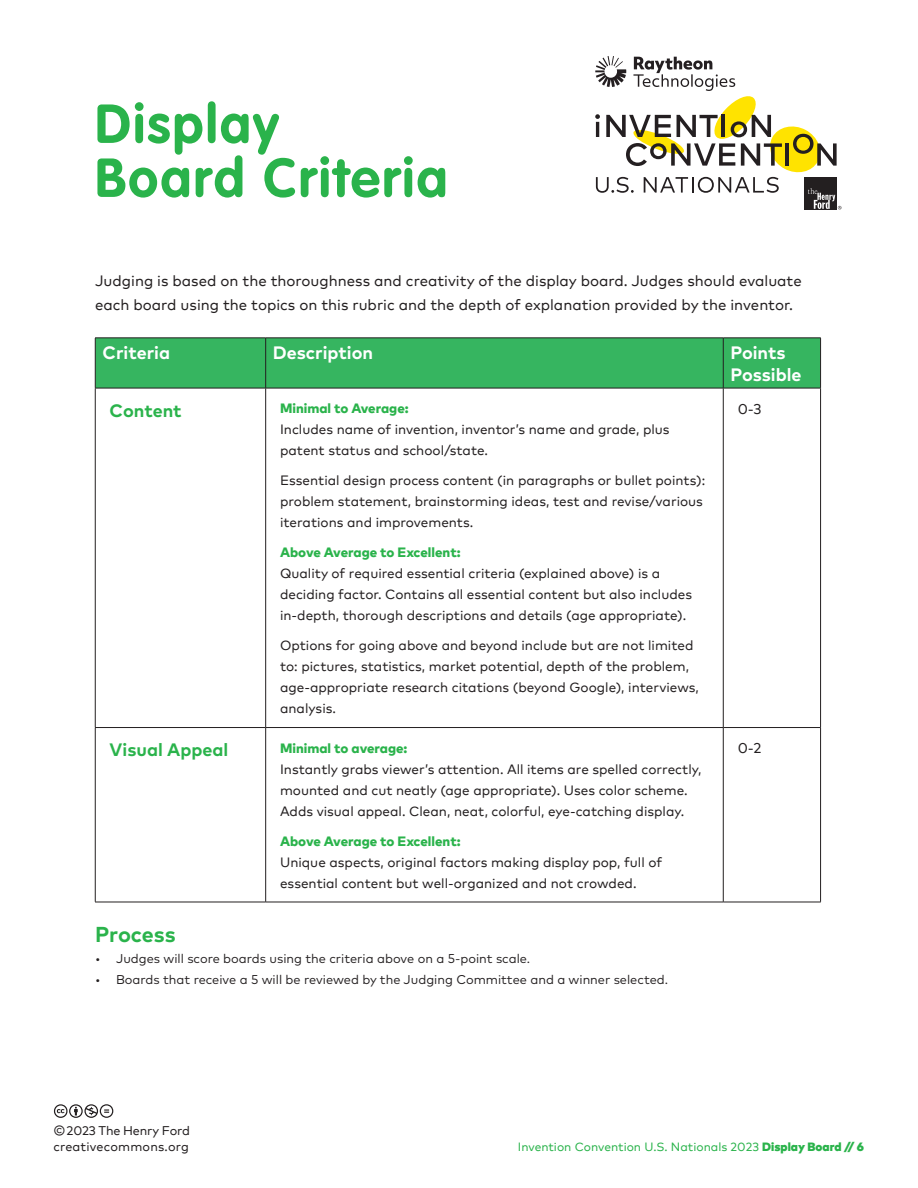
<style>
.page{position:relative;width:918px;height:1188px;background:#fff}
.page>*{position:absolute;margin:0;border:0;box-sizing:border-box;transform-origin:0 0}
.t1{font:54px/54px "VAG Rounded Bold";letter-spacing:.04em;color:#2ab34b}
.t2{font:700 21.6px "Mark Pro";letter-spacing:-.005em;color:#2ab34b}
.t3{font:700 18px/21.6px "Mark Pro";color:#fff}
.t4{font:700 18px "Mark Pro";color:#2ab34b}
.t5{font:15px/24px "Mark Pro";color:#231f20}
.t6{font:14.4px "Mark Pro";color:#231f20}
.t7{font:13.5px/21px "Mark Pro";color:#231f20}
.t8{font:12.75px "Mark Pro";color:#231f20}
.t9{font:12.6px/15.1px "Mark Pro";letter-spacing:.01em;color:#231f20}
.t10{font:12px "Mark Pro";color:#2ab34b}
.s1{font-weight:800;color:#2ab34b}
.s2{font-weight:900}
</style>
<div class="page">
<svg style="left:54px;top:1104px;width:59px;height:14px"></svg>
<div style="left:96px;top:339px;width:724px;height:49px;background:#36b560"></div>
<hr style="left:95px;top:338px;width:171px;height:1px;background:#231f20">
<hr style="left:95px;top:338px;width:1px;height:50px;background:#231f20">
<hr style="left:266px;top:338px;width:457px;height:1px;background:#231f20">
<hr style="left:265px;top:338px;width:1px;height:50px;background:#231f20">
<hr style="left:723px;top:338px;width:98px;height:1px;background:#231f20">
<hr style="left:723px;top:338px;width:1px;height:50px;background:#231f20">
<hr style="left:820px;top:338px;width:1px;height:50px;background:#231f20">
<hr style="left:95px;top:388px;width:171px;height:1px;background:#231f20">
<hr style="left:95px;top:388px;width:1px;height:339px;background:#231f20">
<hr style="left:266px;top:388px;width:457px;height:1px;background:#231f20">
<hr style="left:265px;top:388px;width:1px;height:339px;background:#231f20">
<hr style="left:723px;top:388px;width:98px;height:1px;background:#231f20">
<hr style="left:723px;top:388px;width:1px;height:339px;background:#231f20">
<hr style="left:820px;top:388px;width:1px;height:339px;background:#231f20">
<hr style="left:95px;top:727px;width:171px;height:1px;background:#231f20">
<hr style="left:95px;top:728px;width:1px;height:174px;background:#231f20">
<hr style="left:266px;top:727px;width:457px;height:1px;background:#231f20">
<hr style="left:265px;top:728px;width:1px;height:174px;background:#231f20">
<hr style="left:723px;top:727px;width:98px;height:1px;background:#231f20">
<hr style="left:723px;top:728px;width:1px;height:174px;background:#231f20">
<hr style="left:820px;top:728px;width:1px;height:174px;background:#231f20">
<hr style="left:95px;top:902px;width:171px;height:1px;background:#231f20">
<hr style="left:266px;top:902px;width:457px;height:1px;background:#231f20">
<hr style="left:723px;top:902px;width:98px;height:1px;background:#231f20">
<svg style="left:595px;top:56px;width:247px;height:154px"></svg>
<p class="t1" style="left:95px;top:96px;width:354px">Display<br>Board Criteria</p>
<p class="t5" style="left:95px;top:268px;width:708px">Judging is based on the thoroughness and creativity of the display board. Judges should evaluate each board using the topics on this rubric and the depth of explanation provided by the inventor.</p>
<p class="t3" style="left:102px;top:341px;width:69px">Criteria</p>
<p class="t3" style="left:273px;top:341px;width:102px">Description</p>
<p class="t3" style="left:730px;top:341px;width:73px">Points<br>Possible</p>
<p class="t4" style="left:110px;top:397px;width:73px">Content</p>
<p class="t7" style="left:280px;top:397px;width:391px"><span class="s1">Minimal to Average:<br></span>Includes name of invention, inventor’s name and grade, plus patent status and school/state.</p>
<p class="t7" style="left:280px;top:469px;width:427px">Essential design process content (in paragraphs or bullet points): problem statement, brainstorming ideas, test and revise/various iterations and improvements.</p>
<p class="t7" style="left:280px;top:541px;width:414px"><span class="s1">Above Average to Excellent:<br></span>Quality of required essential criteria (explained above) is a deciding factor. Contains all essential content but also includes in-depth, thorough descriptions and details (age appropriate).</p>
<p class="t7" style="left:280px;top:634px;width:420px">Options for going above and beyond include but are not limited to: pictures, statistics, market potential, depth of the problem, age-appropriate research citations (beyond Google), interviews, analysis.</p>
<p class="t6" style="left:738px;top:398px;width:26px">0-3</p>
<p class="t4" style="left:110px;top:736px;width:120px">Visual Appeal</p>
<p class="t7" style="left:280px;top:736px;width:423px"><span class="s1">Minimal to average:<br></span>Instantly grabs viewer’s attention. All items are spelled correctly, mounted and cut neatly (age appropriate). Uses color scheme.<br>Adds visual appeal. Clean, neat, colorful, eye-catching display.</p>
<p class="t7" style="left:280px;top:829px;width:384px"><span class="s1">Above Average to Excellent:<br></span>Unique aspects, original factors making display pop, full of essential content but well-organized and not crowded.</p>
<p class="t2" style="left:95px;top:918px;width:82px">Process</p>
<p class="t8" style="left:95px;top:949px;width:437px">• Judges will score boards using the criteria above on a 5-point scale.</p>
<p class="t8" style="left:95px;top:970px;width:575px">• Boards that receive a 5 will be reviewed by the Judging Committee and a winner selected.</p>
<p class="t6" style="left:738px;top:737px;width:25px">0-2</p>
<p class="t9" style="left:53px;top:1122px;width:138px">© 2023 The Henry Ford creativecommons.org</p>
<p class="t10" style="left:518px;top:1138px;width:348px">Invention Convention U.S. Nationals 2023 <span class="s2">Display Board // 6</span></p>
</div>
